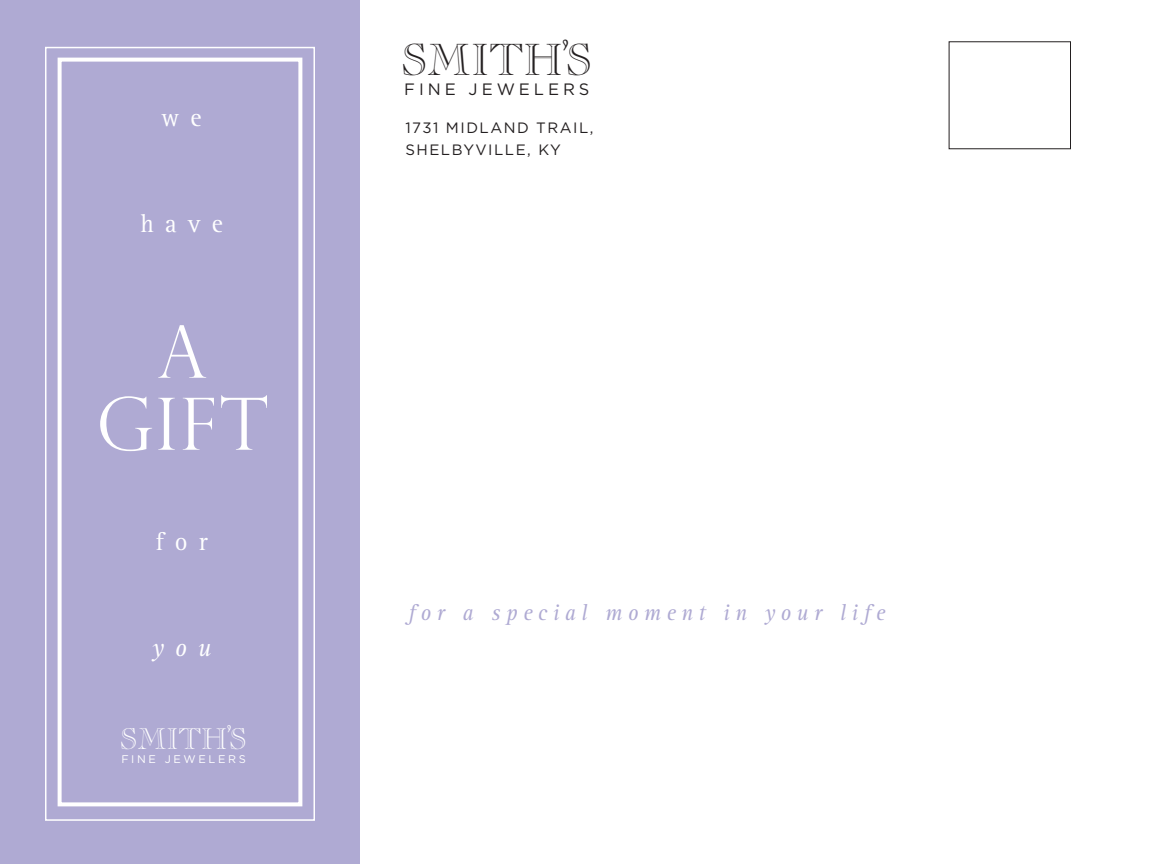
<style>
.page{position:relative;width:1152px;height:864px;background:#fff}
.page>*{position:absolute;margin:0;border:0;box-sizing:border-box;transform-origin:0 0}
.t1{font:300 72.2px "Perpetua Titling";color:#fff}
.t2{font:44.2px "Caslon Open Face";color:#231f20}
.t3{font:29.4px "Caslon Open Face";color:#fff}
.t4{font:26px "Rotis Serif";letter-spacing:.45em;color:#fff;scale:.95 1}
.t5{font:italic 26px "Rotis Serif";color:#fff;scale:.95 1}
.t6{font:italic 23.2px "Rotis Serif";letter-spacing:.25em;color:#afaad3;scale:.95 1}
.t7{font:16.4px "Gotham";letter-spacing:.24em;color:#231f20}
.t8{font:15px "Gotham";letter-spacing:.1em;color:#231f20}
.t9{font:11px "Gotham";letter-spacing:.24em;color:#fff}
</style>
<div class="page">
<div style="left:949px;top:41px;width:122px;height:108px;border:1px solid #231f20"></div>
<div style="left:0;top:0;width:360px;height:864px;background:#afaad3"></div>
<div style="left:45px;top:47px;width:270px;height:774px;border:2px solid #fff"></div>
<div style="left:58px;top:58px;width:244px;height:748px;border:4px solid #fff"></div>
<p class="t4" style="left:162px;top:103px;width:44px">w e</p>
<p class="t4" style="left:140px;top:209px;width:88px">have</p>
<p class="t1" style="left:157px;top:308px;width:51px">A</p>
<p class="t1" style="left:96px;top:380px;width:173px">GIFT</p>
<p class="t4" style="left:156px;top:527px;width:56px">for</p>
<p class="t5" style="left:152px;top:633px;width:63px">you</p>
<p class="t3" style="left:120px;top:722px;width:128px">SMITH’S</p>
<p class="t9" style="left:121px;top:753px;width:126px">FINE JEWELERS</p>
<p class="t2" style="left:401px;top:34px;width:192px">SMITH’S</p>
<p class="t7" style="left:404px;top:80px;width:187px">FINE JEWELERS</p>
<p class="t8" style="left:405px;top:119px;width:190px">1731 MIDLAND TRAIL,</p>
<p class="t8" style="left:405px;top:141px;width:157px">SHELBYVILLE, KY</p>
<p class="t6" style="left:408px;top:600px;width:504px">for a special moment in your life</p>
</div>
